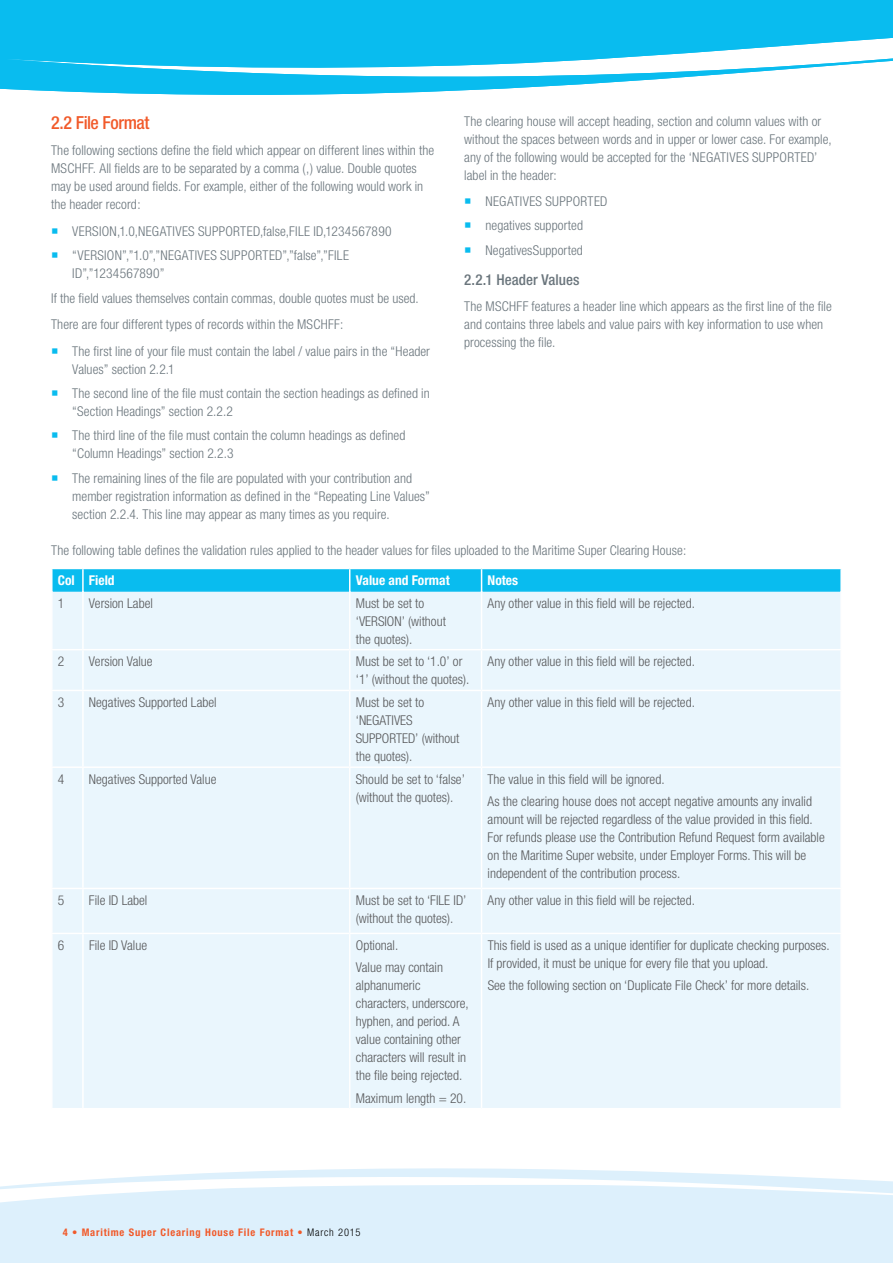
<style>
.page{position:relative;width:893px;height:1263px;background:#fff}
.page>*{position:absolute;margin:0;border:0;box-sizing:border-box;transform-origin:0 0}
.t1{font:500 condensed 18px "Helvetica Neue";letter-spacing:-.025em;color:#f15a2a}
.t2{font:500 condensed 15px "Helvetica Neue";letter-spacing:.005em;color:#6a757c}
.t3{font:300 condensed 13.5px/18px "Helvetica Neue";letter-spacing:.005em;color:#6a757c}
.t4{font:300 condensed 13.5px/18px "Helvetica Neue";color:#58595b}
.t5{font:700 condensed 13.5px "Helvetica Neue";color:#fff}
.t6{font:700 condensed 10.5px "Helvetica Neue";letter-spacing:.075em;color:#f15a2a}
.s1{font-weight:300}
.s2{font-weight:300;color:#000}
</style>
<div class="page">
<svg style="left:0;top:1168px;width:893px;height:95px;background:#e1f2fc"></svg>
<svg style="left:0;top:0;width:893px;height:95px;fill:#09bcef"></svg>
<div style="left:53px;top:592px;width:787px;height:516px;background:#eaf6fd"></div>
<hr style="left:53px;top:590px;width:29px;height:2px;background:#09bcef">
<hr style="left:84px;top:590px;width:265px;height:2px;background:#09bcef">
<hr style="left:350px;top:590px;width:131px;height:2px;background:#09bcef">
<hr style="left:482px;top:590px;width:358px;height:2px;background:#09bcef">
<hr style="left:82px;top:591px;width:2px;height:58px;background:#fff">
<hr style="left:82px;top:650px;width:2px;height:40px;background:#fff">
<hr style="left:82px;top:691px;width:2px;height:75px;background:#fff">
<hr style="left:82px;top:768px;width:2px;height:120px;background:#fff">
<hr style="left:82px;top:889px;width:2px;height:44px;background:#fff">
<hr style="left:82px;top:934px;width:2px;height:174px;background:#fff">
<hr style="left:349px;top:591px;width:1px;height:58px;background:#fff">
<hr style="left:349px;top:650px;width:1px;height:40px;background:#fff">
<hr style="left:349px;top:691px;width:1px;height:75px;background:#fff">
<hr style="left:349px;top:768px;width:1px;height:120px;background:#fff">
<hr style="left:349px;top:889px;width:1px;height:44px;background:#fff">
<hr style="left:349px;top:934px;width:1px;height:174px;background:#fff">
<svg style="left:52px;top:568px;width:788px;height:23px;background:#16bfef"></svg>
<hr style="left:481px;top:591px;width:1px;height:58px;background:#fff">
<hr style="left:481px;top:650px;width:1px;height:40px;background:#fff">
<hr style="left:481px;top:691px;width:1px;height:75px;background:#fff">
<hr style="left:481px;top:768px;width:1px;height:120px;background:#fff">
<hr style="left:481px;top:889px;width:1px;height:44px;background:#fff">
<hr style="left:481px;top:934px;width:1px;height:174px;background:#fff">
<hr style="left:51px;top:649px;width:32px;height:1px;background:#fff">
<hr style="left:83px;top:649px;width:267px;height:1px;background:#fff">
<hr style="left:350px;top:649px;width:132px;height:1px;background:#fff">
<hr style="left:482px;top:649px;width:360px;height:1px;background:#fff">
<hr style="left:51px;top:690px;width:32px;height:1px;background:#fff">
<hr style="left:83px;top:690px;width:267px;height:1px;background:#fff">
<hr style="left:350px;top:690px;width:132px;height:1px;background:#fff">
<hr style="left:482px;top:690px;width:360px;height:1px;background:#fff">
<hr style="left:51px;top:766px;width:32px;height:2px;background:#fff">
<hr style="left:83px;top:766px;width:267px;height:2px;background:#fff">
<hr style="left:350px;top:766px;width:132px;height:2px;background:#fff">
<hr style="left:482px;top:766px;width:360px;height:2px;background:#fff">
<hr style="left:51px;top:888px;width:32px;height:1px;background:#fff">
<hr style="left:83px;top:888px;width:267px;height:1px;background:#fff">
<hr style="left:350px;top:888px;width:132px;height:1px;background:#fff">
<hr style="left:482px;top:888px;width:360px;height:1px;background:#fff">
<hr style="left:51px;top:933px;width:32px;height:1px;background:#fff">
<hr style="left:83px;top:933px;width:267px;height:1px;background:#fff">
<hr style="left:350px;top:933px;width:132px;height:1px;background:#fff">
<hr style="left:482px;top:933px;width:360px;height:1px;background:#fff">
<h1 class="t1" style="left:51px;top:112px;width:100px">2.2 File Format</h1>
<p class="t3" style="left:51px;top:142px;width:385px">The following sections define the field which appear on different lines within the MSCHFF. All fields are to be separated by a comma (,) value. Double quotes may be used around fields. For example, either of the following would work in the header record:</p>
<p class="t3" style="left:72px;top:219px;width:321px;line-height:24.5px">VERSION,1.0,NEGATIVES SUPPORTED,false,FILE ID,1234567890 “VERSION”,”1.0”,”NEGATIVES SUPPORTED”,”false”,”FILE</p>
<p class="t3" style="left:51px;top:261px;width:369px;line-height:24.5px;text-indent:21px">ID”,”1234567890”<br>If the field values themselves contain commas, double quotes must be used.</p>
<p class="t3" style="left:72px;top:311px;width:359px;line-height:26.5px;text-indent:-21px">There are four different types of records within the MSCHFF:<br>The first line of your file must contain the label / value pairs in the “Header</p>
<p class="t3" style="left:72px;top:357px;width:359px;line-height:24.5px">Values” section 2.2.1<br>The second line of the file must contain the section headings as defined in</p>
<p class="t3" style="left:72px;top:399px;width:335px;line-height:24.5px">“Section Headings” section 2.2.2<br>The third line of the file must contain the column headings as defined</p>
<p class="t3" style="left:72px;top:441px;width:341px;line-height:24.5px">“Column Headings” section 2.2.3<br>The remaining lines of the file are populated with your contribution and</p>
<p class="t3" style="left:72px;top:487px;width:359px">member registration information as defined in the “Repeating Line Values” section 2.2.4. This line may appear as many times as you require.</p>
<p class="t3" style="left:464px;top:112px;width:369px">The clearing house will accept heading, section and column values with or without the spaces between words and in upper or lower case. For example, any of the following would be accepted for the ‘NEGATIVES SUPPORTED’ label in the header:</p>
<p class="t3" style="left:485px;top:189px;width:124px;line-height:24.5px">NEGATIVES SUPPORTED negatives supported<br>NegativesSupported</p>
<p class="t2" style="left:464px;top:271px;width:117px">2.2.1 Header Values</p>
<p class="t3" style="left:464px;top:298px;width:369px">The MSCHFF features a header line which appears as the first line of the file and contains three labels and value pairs with key information to use when processing the file.</p>
<p class="t3" style="left:51px;top:541px;width:637px">The following table defines the validation rules applied to the header values for files uploaded to the Maritime Super Clearing House:</p>
<p class="t5" style="left:58px;top:572px;width:58px">Col Field</p>
<p class="t5" style="left:356px;top:572px;width:95px">Value and Format</p>
<p class="t5" style="left:488px;top:572px;width:32px">Notes</p>
<p class="t4" style="left:58px;top:594px;width:8px">1</p>
<p class="t4" style="left:89px;top:594px;width:66px">Version Label</p>
<p class="t4" style="left:356px;top:594px;width:92px">Must be set to ‘VERSION’ (without the quotes).</p>
<p class="t4" style="left:488px;top:594px;width:209px">Any other value in this field will be rejected.</p>
<p class="t4" style="left:58px;top:652px;width:8px">2</p>
<p class="t4" style="left:89px;top:652px;width:65px">Version Value</p>
<p class="t4" style="left:356px;top:652px;width:115px">Must be set to ‘1.0’ or ‘1’ (without the quotes).</p>
<p class="t4" style="left:488px;top:652px;width:209px">Any other value in this field will be rejected.</p>
<p class="t4" style="left:58px;top:693px;width:8px">3</p>
<p class="t4" style="left:89px;top:693px;width:129px">Negatives Supported Label</p>
<p class="t4" style="left:356px;top:693px;width:105px">Must be set to ‘NEGATIVES<br>SUPPORTED’ (without the quotes).</p>
<p class="t4" style="left:488px;top:693px;width:209px">Any other value in this field will be rejected.</p>
<p class="t4" style="left:58px;top:770px;width:8px">4</p>
<p class="t4" style="left:89px;top:770px;width:129px">Negatives Supported Value</p>
<p class="t4" style="left:356px;top:770px;width:111px">Should be set to ‘false’ (without the quotes).</p>
<p class="t4" style="left:488px;top:768px;width:326px;line-height:22.2px">The value in this field will be ignored.<br>As the clearing house does not accept negative amounts any invalid</p>
<p class="t4" style="left:488px;top:810px;width:339px">amount will be rejected regardless of the value provided in this field.<br>For refunds please use the Contribution Refund Request form available on the Maritime Super website, under Employer Forms. This will be independent of the contribution process.</p>
<p class="t4" style="left:58px;top:891px;width:8px">5</p>
<p class="t4" style="left:89px;top:891px;width:60px">File ID Label</p>
<p class="t4" style="left:356px;top:891px;width:112px">Must be set to ‘FILE ID’ (without the quotes).</p>
<p class="t4" style="left:488px;top:891px;width:209px">Any other value in this field will be rejected.</p>
<p class="t4" style="left:58px;top:936px;width:8px">6</p>
<p class="t4" style="left:89px;top:936px;width:60px">File ID Value</p>
<p class="t4" style="left:356px;top:934px;width:89px;line-height:22.2px">Optional.<br>Value may contain</p>
<p class="t4" style="left:356px;top:976px;width:114px">alphanumeric characters, underscore, hyphen, and period. A value containing other characters will result in the file being rejected.</p>
<p class="t4" style="left:356px;top:1089px;width:112px">Maximum length = 20.</p>
<p class="t4" style="left:488px;top:936px;width:343px">This field is used as a unique identifier for duplicate checking purposes.<br>If provided, it must be unique for every file that you upload.</p>
<p class="t4" style="left:488px;top:976px;width:323px">See the following section on ‘Duplicate File Check’ for more details.</p>
<p class="t6" style="left:63px;top:1226px;width:299px">4 • Maritime Super Clearing House File Format <span class="s1">•</span> <span class="s2">March 2015</span></p>
</div>
